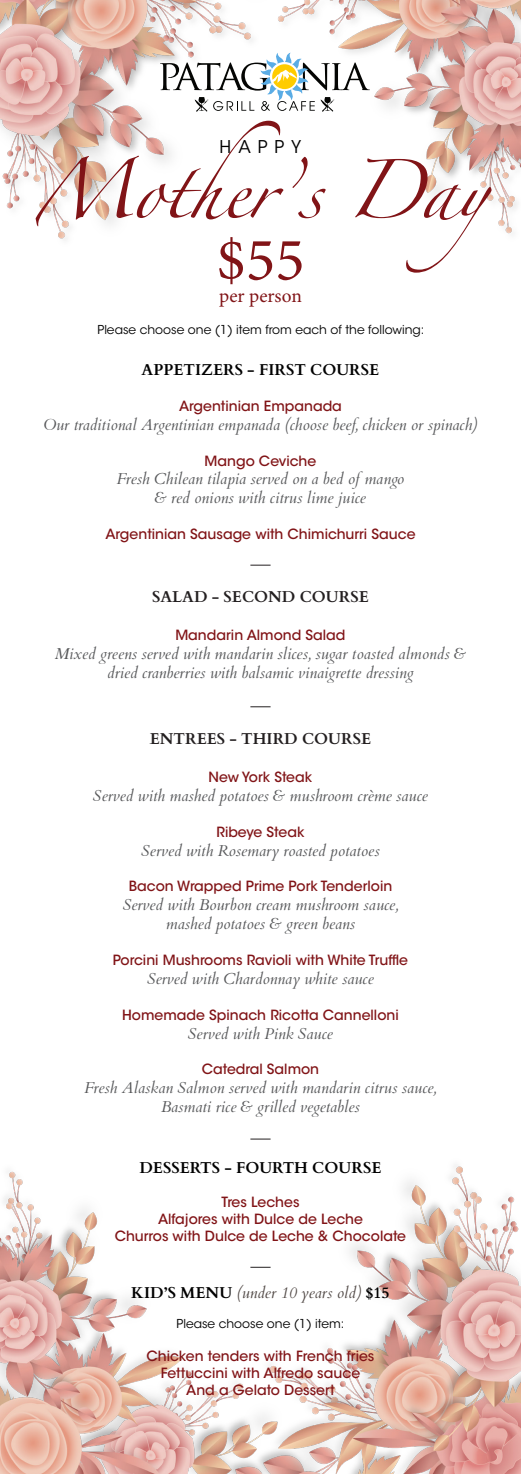
<style>
.page{position:relative;width:521px;height:1474px;background:#fff}
.page>*{position:absolute;margin:0;border:0;box-sizing:border-box;transform-origin:0 0}
.t1{font:61.25px "Minion Pro";color:#811417}
.t2{font:52.5px "Zapfino";letter-spacing:-.02em;color:#811417}
.t3{font:19.25px "Minion Pro";color:#811417}
.t4{font:17.5px "ITC Avant Garde Std";letter-spacing:.4em;color:#000}
.t5{font:italic 15.75px/18.9px "Cardo";color:#57585a;text-align:center}
.t6{font:700 15.75px "Cardo";color:#000}
.t7{font:700 15.75px "Cardo";color:#231f20}
.t8{font:italic 15.75px "Cardo";color:#524a47}
.t9{font:500 14px "ITC Avant Garde Std";color:#811417}
.t10{font:12.25px "ITC Avant Garde Std";color:#000}
.s1{font-weight:700;font-style:normal;color:#000}
</style>
<div class="page">
<img style="left:0;top:1139px;width:521px;height:334px">
<img style="left:0;top:0;width:521px;height:240px">
<svg style="left:250px;top:564px;width:21px;height:1px"></svg>
<svg style="left:250px;top:706px;width:21px;height:1px"></svg>
<svg style="left:250px;top:1138px;width:21px;height:1px"></svg>
<svg style="left:250px;top:1266px;width:21px;height:1px"></svg>
<svg style="left:160px;top:53px;width:210px;height:59px"></svg>
<p class="t2" style="left:34px;top:168px;width:510px">Mother’s Day</p>
<p class="t4" style="left:220px;top:136px;width:83px">HAPPY</p>
<p class="t1" style="left:216px;top:219px;width:90px">$55</p>
<p class="t3" style="left:219px;top:283px;width:84px">per person</p>
<p class="t10" style="left:98px;top:322px;width:328px">Please choose one (1) item from each of the following:</p>
<p class="t6" style="left:142px;top:357px;width:239px">APPETIZERS - FIRST COURSE</p>
<p class="t9" style="left:179px;top:397px;width:164px">Argentinian Empanada</p>
<p class="t5" style="left:43px;top:415px;width:435px">Our traditional Argentinian empanada (choose beef, chicken or spinach)</p>
<p class="t9" style="left:205px;top:452px;width:113px">Mango Ceviche</p>
<p class="t5" style="left:117px;top:469px;width:289px">Fresh Chilean tilapia served on a bed of mango</p>
<p class="t5" style="left:155px;top:488px;width:212px">&amp; red onions with citrus lime juice</p>
<p class="t9" style="left:105px;top:525px;width:312px">Argentinian Sausage with Chimichurri Sauce</p>
<p class="t7" style="left:152px;top:584px;width:218px">SALAD - SECOND COURSE</p>
<p class="t9" style="left:175px;top:626px;width:172px">Mandarin Almond Salad</p>
<p class="t5" style="left:55px;top:644px;width:413px">Mixed greens served with mandarin slices, sugar toasted almonds &amp; dried cranberries with balsamic vinaigrette dressing</p>
<p class="t7" style="left:150px;top:726px;width:223px">ENTREES - THIRD COURSE</p>
<p class="t9" style="left:209px;top:768px;width:105px">New York Steak</p>
<p class="t5" style="left:93px;top:786px;width:336px">Served with mashed potatoes &amp; mushroom crème sauce</p>
<p class="t9" style="left:216px;top:823px;width:90px">Ribeye Steak</p>
<p class="t5" style="left:141px;top:840px;width:240px">Served with Rosemary roasted potatoes</p>
<p class="t9" style="left:129px;top:877px;width:265px">Bacon Wrapped Prime Pork Tenderloin</p>
<p class="t5" style="left:123px;top:895px;width:277px">Served with Bourbon cream mushroom sauce,</p>
<p class="t5" style="left:166px;top:914px;width:191px">mashed potatoes &amp; green beans</p>
<p class="t9" style="left:113px;top:951px;width:297px">Porcini Mushrooms Ravioli with White Truffle</p>
<p class="t5" style="left:147px;top:969px;width:228px">Served with Chardonnay white sauce</p>
<p class="t9" style="left:122px;top:1005px;width:278px">Homemade Spinach Ricotta Cannelloni</p>
<p class="t5" style="left:188px;top:1023px;width:147px">Served with Pink Sauce</p>
<p class="t9" style="left:202px;top:1060px;width:119px">Catedral Salmon</p>
<p class="t5" style="left:84px;top:1078px;width:354px">Fresh Alaskan Salmon served with mandarin citrus sauce,</p>
<p class="t5" style="left:161px;top:1097px;width:200px">Basmati rice &amp; grilled vegetables</p>
<p class="t6" style="left:139px;top:1155px;width:243px">DESSERTS - FOURTH COURSE</p>
<p class="t9" style="left:221px;top:1193px;width:80px">Tres Leches</p>
<p class="t9" style="left:158px;top:1209px;width:206px">Alfajores with Dulce de Leche</p>
<p class="t9" style="left:115px;top:1226px;width:293px">Churros with Dulce de Leche &amp; Chocolate</p>
<p class="t8" style="left:131px;top:1283px;width:260px"><span class="s1">KID’S MENU</span> (under 10 years old) <span class="s1">$15</span></p>
<p class="t10" style="left:177px;top:1315px;width:169px">Please choose one (1) item:</p>
<p class="t9" style="left:147px;top:1347px;width:229px">Chicken tenders with French fries</p>
<p class="t9" style="left:161px;top:1364px;width:201px">Fettuccini with Alfredo sauce</p>
<p class="t9" style="left:186px;top:1380px;width:150px">And a Gelato Dessert</p>
</div>
